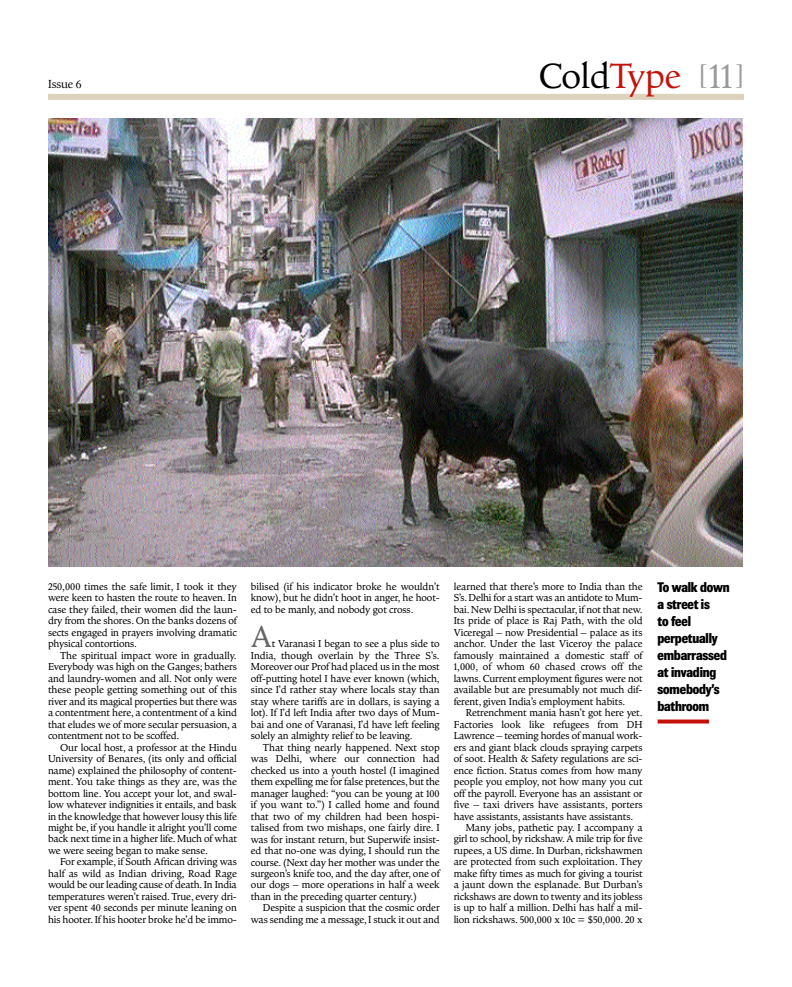
<style>
.page{position:relative;width:792px;height:987px;background:#fff}
.page>*{position:absolute;margin:0;border:0;box-sizing:border-box;transform-origin:0 0}
.t1{font:36px "Goodchild Display";color:#000}
.t2{font:30px "Jensonian";color:#666}
.t3{font:800 14px/17px "Brown";letter-spacing:-.01em;color:#000}
.t4{font:12px "Goodchild Display";color:#000}
.t5{font:10px/11.5px "Jensonian";letter-spacing:-.01em;color:#000;text-align:justify}
.s1{color:#c4120b}
.s2{color:#999}
</style>
<div class="page">
<svg style="left:658px;top:720px;width:51px;height:4px"></svg>
<div style="left:48px;top:94px;width:696px;height:6px;background:#ddd3bd"></div>
<img style="left:48px;top:119px;width:694px;height:448px">
<p class="t4" style="left:48px;top:79px;width:35px">Issue 6</p>
<h1 class="t1" style="left:539px;top:61px;width:207px">Cold<span class="s1">Type</span> <sup>[</sup><span class="s2">11</span><sup>]</sup></h1>
<p class="t5" style="left:48px;top:581px;width:190px">250,000 times the safe limit, I took it they were keen to hasten the route to heaven. In case they failed, their women did the laun&shy;dry from the shores. On the banks dozens of sects engaged in prayers involving dramatic physical contortions.</p>
<p class="t5" style="left:48px;top:650px;width:190px;text-indent:12px">The spiritual impact wore in gradually.<br>Everybody was high on the Ganges; bathers and laundry-women and all. Not only were these people getting something out of this river and its magical properties but there was a contentment here, a contentment of a kind that eludes we of more secular persuasion, a contentment not to be scoffed.</p>
<p class="t5" style="left:48px;top:742px;width:190px;text-indent:12px">Our local host, a professor at the Hindu University of Benares, (its only and official name) explained the philosophy of content&shy;ment. You take things as they are, was the bottom line. You accept your lot, and swal&shy;low whatever indignities it entails, and bask in the knowledge that however lousy this life might be, if you handle it alright you’ll come back next time in a higher life. Much of what we were seeing began to make sense.</p>
<p class="t5" style="left:48px;top:857px;width:190px;text-indent:12px">For example, if South African driving was half as wild as Indian driving, Road Rage would be our leading cause of death. In India temperatures weren’t raised. True, every dri&shy;ver spent 40 seconds per minute leaning on his hooter. If his hooter broke he’d be immo-</p>
<p class="t5" style="left:251px;top:581px;width:190px">bilised (if his indicator broke he wouldn’t know), but he didn’t hoot in anger, he hoot&shy;ed to be manly, and nobody got cross.</p>
<h2 class="t2" style="left:251px;top:624px;width:23px">A</h2>
<p class="t5" style="left:251px;top:639px;width:190px;text-indent:21px">t Varanasi I began to see a plus side to India, though overlain by the Three S’s.<br>Moreover our Prof had placed us in the most off-putting hotel I have ever known (which, since I’d rather stay where locals stay than stay where tariffs are in dollars, is saying a lot). If I’d left India after two days of Mum&shy;bai and one of Varanasi, I’d have left feeling solely an almighty relief to be leaving.</p>
<p class="t5" style="left:251px;top:742px;width:190px;text-indent:12px">That thing nearly happened. Next stop was Delhi, where our connection had checked us into a youth hostel (I imagined them expelling me for false pretences,but the manager laughed: “you can be young at 100 if you want to.”) I called home and found that two of my children had been hospi&shy;talised from two mishaps, one fairly dire. I was for instant return, but Superwife insist&shy;ed that no-one was dying, I should run the course. (Next day her mother was under the surgeon’s knife too, and the day after, one of our dogs – more operations in half a week than in the preceding quarter century.)</p>
<p class="t5" style="left:251px;top:903px;width:190px;text-align:right">Despite a suspicion that the cosmic order was sending me a message, I stuck it out and</p>
<p class="t5" style="left:454px;top:581px;width:190px">learned that there’s more to India than the S’s.Delhi for a start was an antidote to Mum&shy;bai. New Delhi is spectacular, if not that new.<br>Its pride of place is Raj Path, with the old Viceregal – now Presidential – palace as its anchor. Under the last Viceroy the palace famously maintained a domestic staff of 1,000, of whom 60 chased crows off the lawns. Current employment figures were not available but are presumably not much dif&shy;ferent, given India’s employment habits.</p>
<p class="t5" style="left:466px;top:708px;width:178px">Retrenchment mania hasn’t got here yet.</p>
<p class="t5" style="left:454px;top:719px;width:190px">Factories look like refugees from DH</p>
<p class="t5" style="left:454px;top:731px;width:190px">Lawrence – teeming hordes of manual work-</p>
<p class="t5" style="left:454px;top:742px;width:190px">ers and giant black clouds spraying carpets</p>
<p class="t5" style="left:454px;top:754px;width:190px">of soot. Health &amp; Safety regulations are sci-</p>
<p class="t5" style="left:454px;top:765px;width:190px">ence fiction. Status comes from how many</p>
<p class="t5" style="left:454px;top:777px;width:190px">people you employ, not how many you cut</p>
<p class="t5" style="left:454px;top:788px;width:190px">off the payroll. Everyone has an assistant or</p>
<p class="t5" style="left:454px;top:800px;width:190px">five – taxi drivers have assistants, porters</p>
<p class="t5" style="left:454px;top:811px;width:181px">have assistants, assistants have assistants.</p>
<p class="t5" style="left:466px;top:823px;width:178px">Many jobs, pathetic pay. I accompany a</p>
<p class="t5" style="left:454px;top:834px;width:190px">girl to school, by rickshaw. A mile trip for five</p>
<p class="t5" style="left:454px;top:846px;width:190px">rupees, a US dime. In Durban, rickshawmen</p>
<p class="t5" style="left:454px;top:857px;width:190px">are protected from such exploitation. They</p>
<p class="t5" style="left:454px;top:869px;width:190px">make fifty times as much for giving a tourist</p>
<p class="t5" style="left:454px;top:880px;width:190px">a jaunt down the esplanade. But Durban’s</p>
<p class="t5" style="left:454px;top:892px;width:190px">rickshaws are down to twenty and its jobless</p>
<p class="t5" style="left:454px;top:903px;width:190px">is up to half a million. Delhi has half a mil-</p>
<p class="t5" style="left:454px;top:915px;width:190px">lion rickshaws. 500,000 x 10c = $50,000. 20 x</p>
<h3 class="t3" style="left:658px;top:579px;width:74px">To walk down a street is<br>to feel perpetually embarrassed at invading somebody’s bathroom</h3>
</div>
